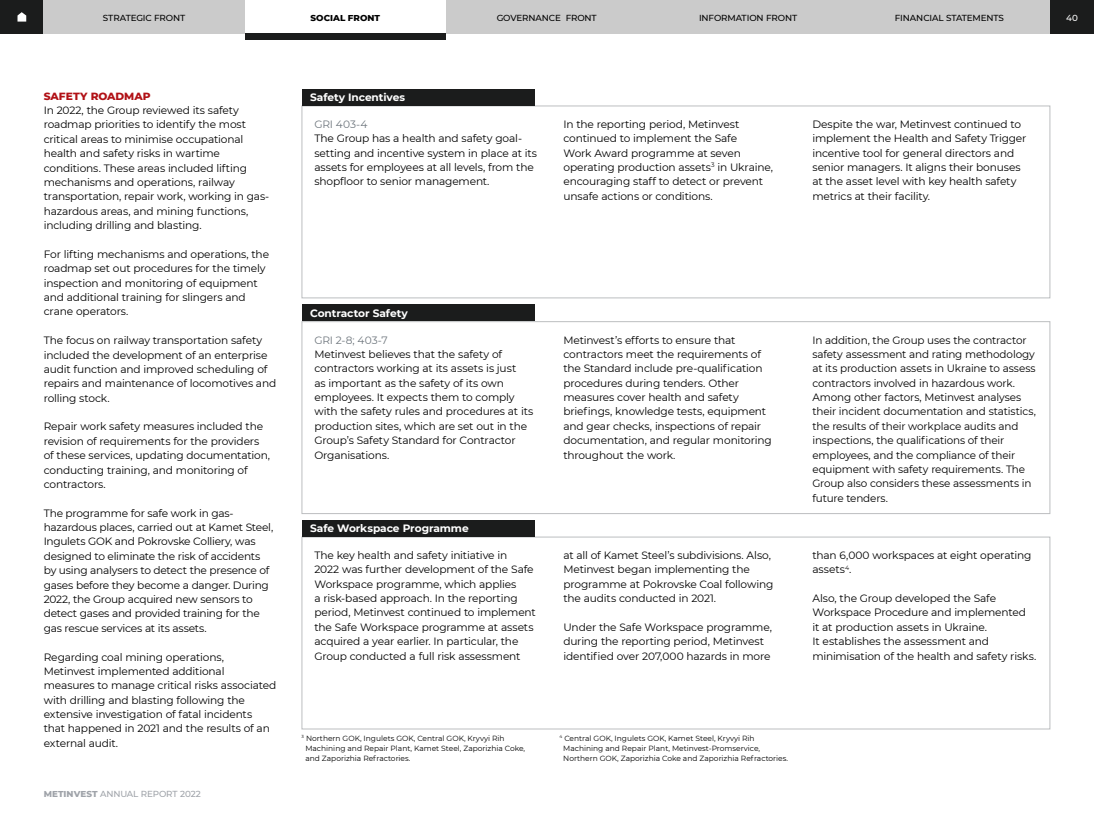
<style>
.page{position:relative;width:1094px;height:819px;background:#fff}
.page>*{position:absolute;margin:0;border:0;box-sizing:border-box;transform-origin:0 0}
.t1{font:10.62px/14.4px "Montserrat";letter-spacing:-.015em;color:#000}
.t2{font:700 10.62px "Montserrat";letter-spacing:-.01em;color:#fff}
.t3{font:10.62px "Montserrat";letter-spacing:-.015em;color:#6e767d}
.t4{font:800 10.62px "Montserrat";letter-spacing:.005em;color:#b11116}
.t5{font:500 8.75px "Montserrat";letter-spacing:-.01em;color:#000}
.t6{font:500 8.75px "Montserrat";letter-spacing:-.01em;color:#9fa3a9}
.t7{font:800 8.75px "Montserrat";color:#000}
.t8{font:500 8.75px "Montserrat";color:#fff}
.t9{font:7.5px/10px "Montserrat";color:#000}
.s1{font-weight:800}
</style>
<div class="page">
<div style="left:302px;top:321px;width:748px;height:193px;border:1px solid #bcbec0"></div>
<div style="left:302px;top:304px;width:232px;height:17px;background:#1b1c1c"></div>
<div style="left:302px;top:106px;width:748px;height:192px;border:1px solid #bcbec0"></div>
<div style="left:302px;top:89px;width:232px;height:17px;background:#1b1c1c"></div>
<div style="left:302px;top:537px;width:748px;height:192px;border:1px solid #bcbec0"></div>
<div style="left:302px;top:520px;width:232px;height:17px;background:#1b1c1c"></div>
<div style="left:1050px;top:0;width:44px;height:34px;background:#1b1c1c"></div>
<div style="left:0;top:0;width:44px;height:34px;background:#1b1c1c"></div>
<div style="left:44px;top:0;width:1006px;height:34px;background:#cbcbcb"></div>
<div style="left:245px;top:0;width:201px;height:34px;background:#fff"></div>
<div style="left:245px;top:34px;width:201px;height:6px;background:#1b1c1c"></div>
<svg style="left:18px;top:12px;width:8px;height:10px"></svg>
<p class="t5" style="left:103px;top:12px;width:84px">STRATEGIC FRONT</p>
<p class="t7" style="left:311px;top:11px;width:71px">SOCIAL FRONT</p>
<p class="t5" style="left:497px;top:12px;width:102px">GOVERNANCE FRONT</p>
<p class="t5" style="left:895px;top:12px;width:111px">FINANCIAL STATEMENTS</p>
<p class="t8" style="left:1066px;top:12px;width:13px">40</p>
<p class="t5" style="left:699px;top:12px;width:100px">INFORMATION FRONT</p>
<p class="t4" style="left:44px;top:88px;width:108px">SAFETY ROADMAP</p>
<p class="t1" style="left:44px;top:103px;width:227px">In 2022, the Group reviewed its safety roadmap priorities to identify the most critical areas to minimise occupational health and safety risks in wartime conditions. These areas included lifting mechanisms and operations, railway transportation, repair work, working in gas&shy;hazardous areas, and mining functions, including drilling and blasting.</p>
<p class="t1" style="left:44px;top:246px;width:227px">For lifting mechanisms and operations, the roadmap set out procedures for the timely inspection and monitoring of equipment and additional training for slingers and crane operators.</p>
<p class="t1" style="left:44px;top:333px;width:234px">The focus on railway transportation safety included the development of an enterprise audit function and improved scheduling of repairs and maintenance of locomotives and rolling stock.</p>
<p class="t1" style="left:44px;top:419px;width:228px">Repair work safety measures included the revision of requirements for the providers of these services, updating documentation, conducting training, and monitoring of contractors.</p>
<p class="t1" style="left:44px;top:505px;width:231px">The programme for safe work in gas&shy;hazardous places, carried out at Kamet Steel, Ingulets GOK and Pokrovske Colliery, was designed to eliminate the risk of accidents by using analysers to detect the presence of gases before they become a danger. During 2022, the Group acquired new sensors to detect gases and provided training for the gas rescue services at its assets.</p>
<p class="t1" style="left:44px;top:649px;width:234px">Regarding coal mining operations, Metinvest implemented additional measures to manage critical risks associated with drilling and blasting following the extensive investigation of fatal incidents<br>that happened in 2021 and the results of an external audit.</p>
<p class="t6" style="left:44px;top:788px;width:159px"><span class="s1">METINVEST</span> ANNUAL REPORT 2022</p>
<p class="t2" style="left:310px;top:90px;width:96px">Safety Incentives</p>
<p class="t3" style="left:314px;top:117px;width:54px">GRI 403-4</p>
<p class="t1" style="left:314px;top:131px;width:224px">The Group has a health and safety goal&shy;setting and incentive system in place at its assets for employees at all levels, from the shopfloor to senior management.</p>
<p class="t1" style="left:563px;top:116px;width:211px">In the reporting period, Metinvest continued to implement the Safe<br>Work Award programme at seven operating production assets<sup>3</sup> in Ukraine, encouraging staff to detect or prevent unsafe actions or conditions.</p>
<p class="t1" style="left:812px;top:116px;width:215px">Despite the war, Metinvest continued to implement the Health and Safety Trigger incentive tool for general directors and senior managers. It aligns their bonuses at the asset level with key health safety metrics at their facility.</p>
<p class="t2" style="left:310px;top:305px;width:99px">Contractor Safety</p>
<p class="t3" style="left:314px;top:332px;width:75px">GRI 2-8; 403-7</p>
<p class="t1" style="left:314px;top:346px;width:220px">Metinvest believes that the safety of contractors working at its assets is just<br>as important as the safety of its own employees. It expects them to comply with the safety rules and procedures at its production sites, which are set out in the Group’s Safety Standard for Contractor Organisations.</p>
<p class="t1" style="left:563px;top:332px;width:210px">Metinvest’s efforts to ensure that contractors meet the requirements of the Standard include pre-qualification procedures during tenders. Other measures cover health and safety briefings, knowledge tests, equipment and gear checks, inspections of repair documentation, and regular monitoring throughout the work.</p>
<p class="t1" style="left:812px;top:332px;width:225px">In addition, the Group uses the contractor safety assessment and rating methodology at its production assets in Ukraine to assess contractors involved in hazardous work.<br>Among other factors, Metinvest analyses their incident documentation and statistics, the results of their workplace audits and inspections, the qualifications of their employees, and the compliance of their equipment with safety requirements. The Group also considers these assessments in future tenders.</p>
<p class="t2" style="left:310px;top:521px;width:160px">Safe Workspace Programme</p>
<p class="t1" style="left:314px;top:547px;width:223px">The key health and safety initiative in<br>2022 was further development of the Safe Workspace programme, which applies<br>a risk-based approach. In the reporting period, Metinvest continued to implement the Safe Workspace programme at assets acquired a year earlier. In particular, the Group conducted a full risk assessment</p>
<p class="t1" style="left:563px;top:547px;width:211px">at all of Kamet Steel’s subdivisions. Also, Metinvest began implementing the programme at Pokrovske Coal following the audits conducted in 2021.</p>
<p class="t1" style="left:563px;top:619px;width:210px">Under the Safe Workspace programme, during the reporting period, Metinvest identified over 207,000 hazards in more</p>
<p class="t1" style="left:812px;top:547px;width:220px">than 6,000 workspaces at eight operating assets<sup>4</sup>.</p>
<p class="t1" style="left:812px;top:591px;width:225px">Also, the Group developed the Safe Workspace Procedure and implemented<br>it at production assets in Ukraine.<br>It establishes the assessment and minimisation of the health and safety risks.</p>
<p class="t9" style="left:305px;top:733px;width:221px;text-indent:-4px"><sup>3</sup> Northern GOK, Ingulets GOK, Central GOK, Kryvyi Rih<br>Machining and Repair Plant, Kamet Steel, Zaporizhia Coke, and Zaporizhia Refractories.</p>
<p class="t9" style="left:563px;top:733px;width:226px;text-indent:-4px"><sup>4</sup> Central GOK, Ingulets GOK, Kamet Steel, Kryvyi Rih<br>Machining and Repair Plant, Metinvest-Promservice,<br>Northern GOK, Zaporizhia Coke and Zaporizhia Refractories.</p>
</div>
